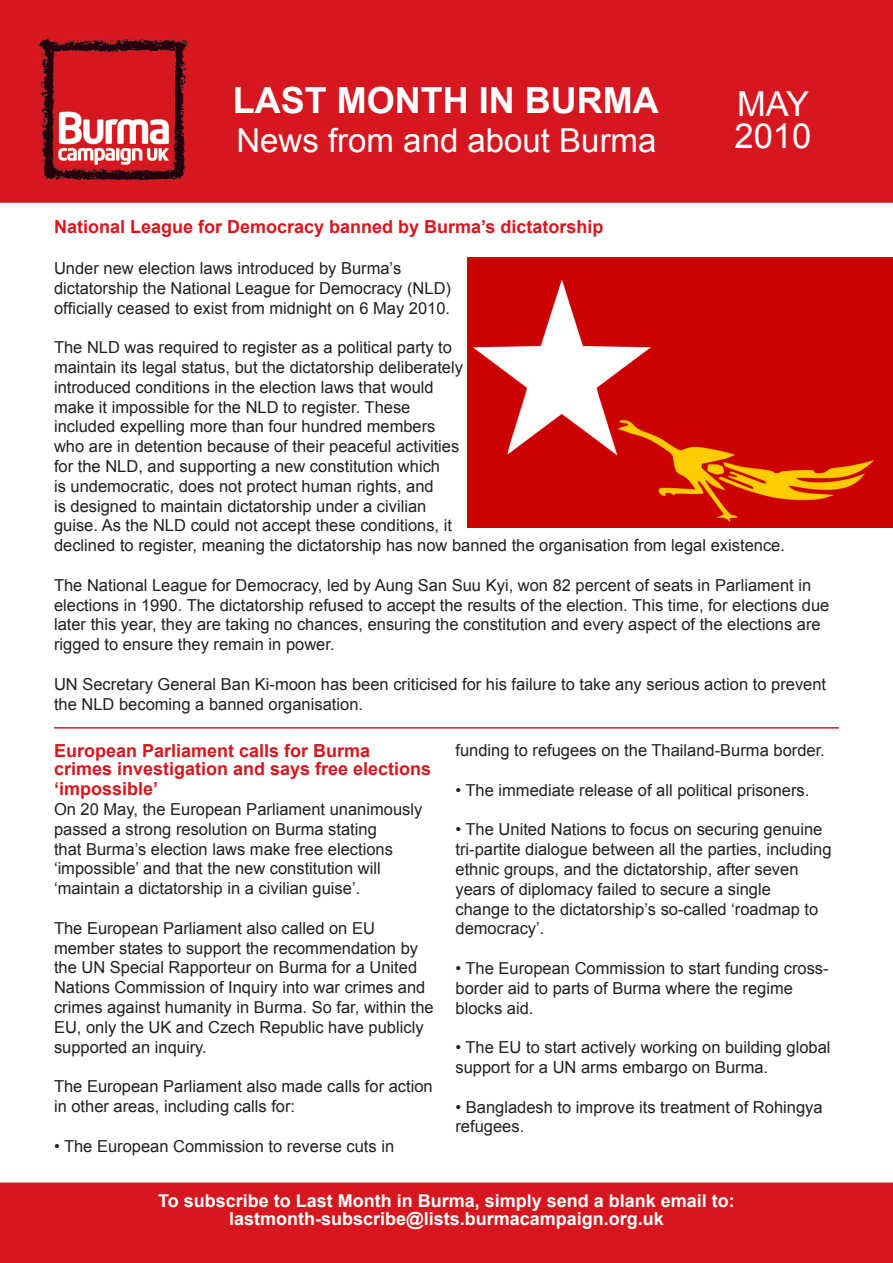
<style>
.page{position:relative;width:893px;height:1263px;background:#fff}
.page>*{position:absolute;margin:0;border:0;box-sizing:border-box;transform-origin:0 0}
.t1{font:700 36px "Arial";color:#fff}
.t2{font:34.5px "Arial";color:#fff}
.t3{font:33px "Arial";color:#fff}
.t4{font:700 18px/18px "Arial";color:#d7171f}
.t5{font:700 18px "Arial";color:#fff}
.t6{font:16.5px/19.8px "Arial";color:#231f20}
</style>
<div class="page">
<div style="left:0;top:1182px;width:893px;height:81px;background:#d7171f;border:2px solid #d7171f"></div>
<div style="left:0;top:0;width:893px;height:203px;background:#d7171f;border:2px solid #d7171f"></div>
<img style="left:39px;top:38px;width:150px;height:143px">
<hr style="left:54px;top:727px;width:785px;height:2px;background:#d7171f">
<img style="left:467px;top:258px;width:426px;height:269px">
<p class="t1" style="left:233px;top:77px;width:427px">LAST MONTH IN BURMA</p>
<p class="t3" style="left:236px;top:119px;width:421px">News from and about Burma</p>
<p class="t2" style="left:737px;top:82px;width:74px">MAY</p>
<p class="t2" style="left:734px;top:113px;width:78px">2010</p>
<p class="t4" style="left:54px;top:218px;width:551px">National League for Democracy banned by Burma’s dictatorship</p>
<p class="t6" style="left:54px;top:258px;width:399px">Under new election laws introduced by Burma’s dictatorship the National League for Democracy (NLD) officially ceased to exist from midnight on 6 May 2010.</p>
<p class="t6" style="left:54px;top:338px;width:732px">The NLD was required to register as a political party to<br>maintain its legal status, but the dictatorship deliberately<br>introduced conditions in the election laws that would<br>make it impossible for the NLD to register. These<br>included expelling more than four hundred members<br>who are in detention because of their peaceful activities<br>for the NLD, and supporting a new constitution which<br>is undemocratic, does not protect human rights, and<br>is designed to maintain dictatorship under a civilian<br>guise. As the NLD could not accept these conditions, it<br>declined to register, meaning the dictatorship has now banned the organisation from legal existence.</p>
<p class="t6" style="left:54px;top:575px;width:777px">The National League for Democracy, led by Aung San Suu Kyi, won 82 percent of seats in Parliament in elections in 1990. The dictatorship refused to accept the results of the election. This time, for elections due later this year, they are taking no chances, ensuring the constitution and every aspect of the elections are rigged to ensure they remain in power.</p>
<p class="t6" style="left:54px;top:674px;width:774px">UN Secretary General Ban Ki-moon has been criticised for his failure to take any serious action to prevent the NLD becoming a banned organisation.</p>
<p class="t4" style="left:54px;top:742px;width:379px">European Parliament calls for Burma crimes investigation and says free elections</p>
<p class="t4" style="left:54px;top:780px;width:106px">‘impossible’</p>
<p class="t6" style="left:54px;top:799px;width:370px">On 20 May, the European Parliament unanimously passed a strong resolution on Burma stating<br>that Burma’s election laws make free elections ‘impossible’ and that the new constitution will ‘maintain a dictatorship in a civilian guise’.</p>
<p class="t6" style="left:54px;top:918px;width:381px">The European Parliament also called on EU member states to support the recommendation by the UN Special Rapporteur on Burma for a United Nations Commission of Inquiry into war crimes and crimes against humanity in Burma. So far, within the EU, only the UK and Czech Republic have publicly supported an inquiry.</p>
<p class="t6" style="left:54px;top:1076px;width:380px">The European Parliament also made calls for action in other areas, including calls for:</p>
<p class="t6" style="left:54px;top:1136px;width:342px">• The European Commission to reverse cuts in</p>
<p class="t6" style="left:455px;top:741px;width:371px">funding to refugees on the Thailand-Burma border.</p>
<p class="t6" style="left:455px;top:780px;width:355px">• The immediate release of all political prisoners.</p>
<p class="t6" style="left:455px;top:820px;width:378px">• The United Nations to focus on securing genuine tri-partite dialogue between all the parties, including ethnic groups, and the dictatorship, after seven years of diplomacy failed to secure a single<br>change to the dictatorship’s so-called ‘roadmap to democracy’.</p>
<p class="t6" style="left:455px;top:958px;width:375px">• The European Commission to start funding cross&shy;border aid to parts of Burma where the regime blocks aid.</p>
<p class="t6" style="left:455px;top:1038px;width:377px">• The EU to start actively working on building global support for a UN arms embargo on Burma.</p>
<p class="t6" style="left:455px;top:1097px;width:369px">• Bangladesh to improve its treatment of Rohingya refugees.</p>
<p class="t5" style="left:158px;top:1189px;width:578px">To subscribe to Last Month in Burma, simply send a blank email to:</p>
<p class="t5" style="left:229px;top:1207px;width:436px">lastmonth-subscribe@lists.burmacampaign.org.uk</p>
</div>
